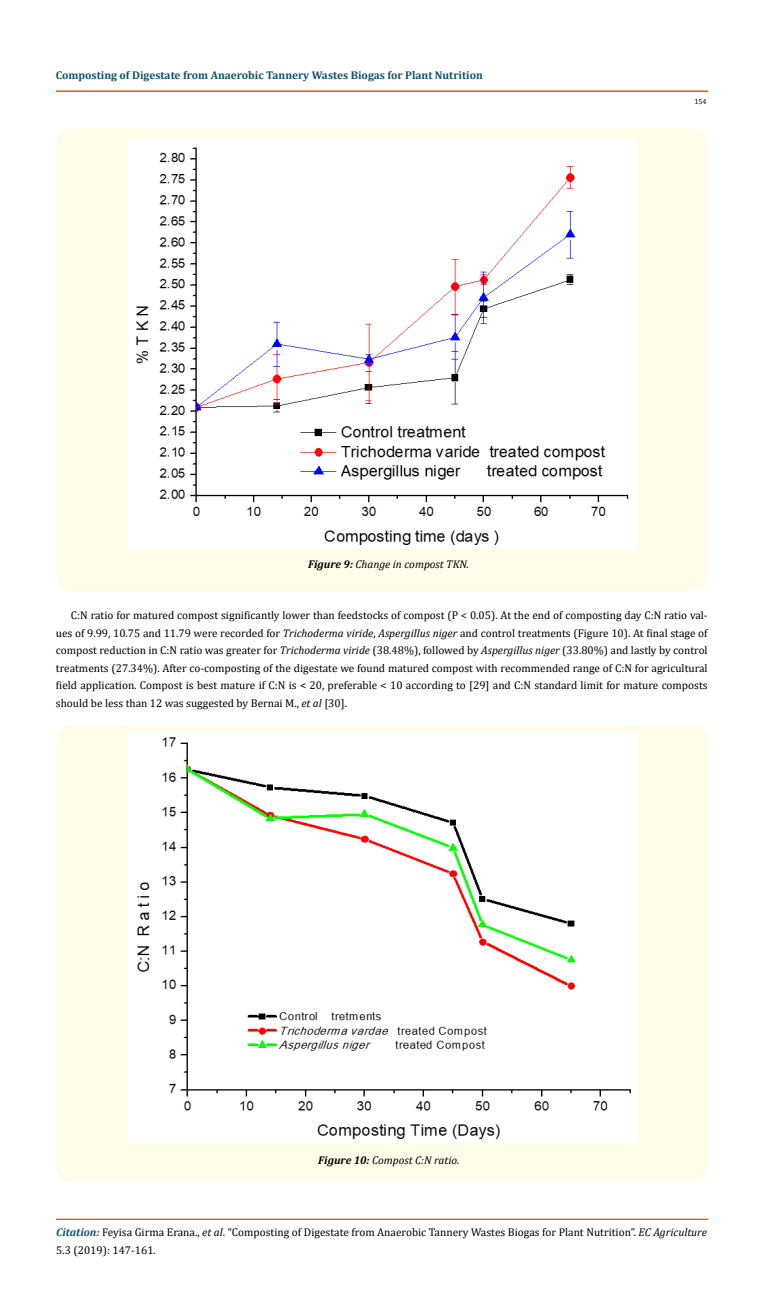
<style>
.page{position:relative;width:764px;height:1307px;background:#fff}
.page>*{position:absolute;margin:0;border:0;box-sizing:border-box;transform-origin:0 0}
.t1{font:11.25px/17.5px "Cambria";color:#000}
.t2{font:700 11.25px "Cambria";color:#0e546a}
.t3{font:italic 11.25px "Cambria";color:#000}
.t4{font:7.5px "Cambria";color:#000}
.s1{font-weight:700}
.s2{font-style:italic}
.s3{font-weight:700;font-style:italic;color:#0e546a}
</style>
<div class="page">
<div style="left:56px;top:91px;width:651px;height:1px;border:1px solid #e05d1a"></div>
<hr style="left:57px;top:1219px;width:651px;height:1px;background:#e05d1a">
<div style="left:56px;top:128px;width:651px;height:463px;background:#fffde9;border-radius:15px"></div>
<img style="left:129px;top:139px;width:507px;height:409px">
<div style="left:56px;top:725px;width:652px;height:456px;background:#fffde9;border-radius:15px"></div>
<img style="left:129px;top:732px;width:507px;height:409px">
<p class="t2" style="left:56px;top:67px;width:429px">Composting of Digestate from Anaerobic Tannery Wastes Biogas for Plant Nutrition</p>
<p class="t3" style="left:308px;top:555px;width:163px"><span class="s1">Figure 9:</span> Change in compost TKN.</p>
<p class="t4" style="left:694px;top:97px;width:14px">154</p>
<p class="t1" style="left:56px;top:606px;width:653px;text-align:justify;text-indent:15px">C:N ratio for matured compost significantly lower than feedstocks of compost (P &lt; 0.05). At the end of composting day C:N ratio val&shy;ues of 9.99, 10.75 and 11.79 were recorded for <span class="s2">Trichoderma viride</span>, <span class="s2">Aspergillus niger</span> and control treatments (Figure 10). At final stage of compost reduction in C:N ratio was greater for <span class="s2">Trichoderma viride</span> (38.48%), followed by <span class="s2">Aspergillus niger</span> (33.80%) and lastly by control treatments (27.34%). After co-composting of the digestate we found matured compost with recommended range of C:N for agricultural field application. Compost is best mature if C:N is &lt; 20, preferable &lt; 10 according to [29] and C:N standard limit for mature composts should be less than 12 was suggested by Bernai M., <span class="s2">et al</span> [30].</p>
<p class="t3" style="left:318px;top:1152px;width:143px"><span class="s1">Figure 10:</span> Compost C:N ratio.</p>
<p class="t1" style="left:56px;top:1223px;width:652px"><span class="s3">Citation:</span> Feyisa Girma Erana., <span class="s2">et al</span>. “Composting of Digestate from Anaerobic Tannery Wastes Biogas for Plant Nutrition”. <span class="s2">EC Agriculture<br></span>5.3 (2019): 147-161.</p>
</div>
